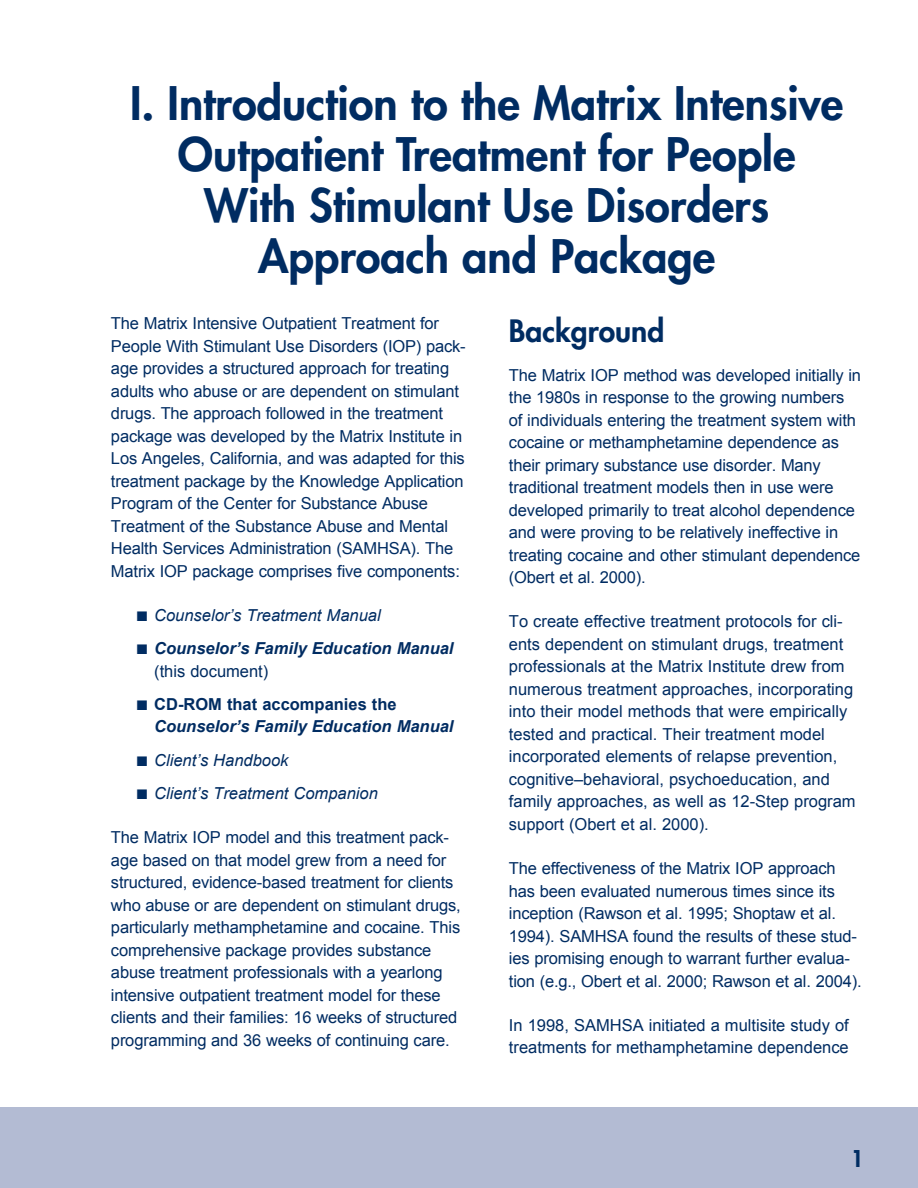
<style>
.page{position:relative;width:918px;height:1188px;background:#fff}
.page>*{position:absolute;margin:0;border:0;box-sizing:border-box;transform-origin:0 0}
.t1{font:800 45px/51px "Futura Std";color:#002c62;text-align:center}
.t2{font:800 30px "Futura Std";color:#002c62}
.t3{font:800 22.5px "Futura Std";color:#002c62}
.t4{font:16.5px/22.5px "Arial";letter-spacing:-.01em;color:#002c62}
.t5{font:italic 700 16.5px/22.5px "Arial";color:#002c62}
.t6{font:italic 16.5px "Arial";color:#002c62}
.s1{font-family:"Times New Roman";font-style:normal;font-size:21px}
.s2{font-family:"Times New Roman";font-weight:400;font-style:normal;font-size:21px}
.s3{font-weight:400;font-style:normal}
.s4{font-style:normal}
</style>
<div class="page">
<div style="left:0;top:1107px;width:918px;height:81px;background:#b3bbd3"></div>
<h1 class="t1" style="left:130px;top:78px;width:715px">I. Introduction to the Matrix Intensive<br>Outpatient Treatment for People<br>With Stimulant Use Disorders<br>Approach and Package</h1>
<p class="t4" style="left:111px;top:312px;width:356px">The Matrix Intensive Outpatient Treatment for People With Stimulant Use Disorders (IOP) pack&shy;age provides a structured approach for treating adults who abuse or are dependent on stimulant drugs. The approach followed in the treatment package was developed by the Matrix Institute in Los Angeles, California, and was adapted for this treatment package by the Knowledge Application Program of the Center for Substance Abuse Treatment of the Substance Abuse and Mental Health Services Administration (SAMHSA). The Matrix IOP package comprises five components:</p>
<p class="t6" style="left:136px;top:604px;width:246px"><span class="s1">■</span> Counselor’s Treatment Manual</p>
<p class="t5" style="left:154px;top:638px;width:301px;text-indent:-18px"><span class="s2">■</span> Counselor’s Family Education Manual <span class="s3">(this document)</span></p>
<p class="t5" style="left:154px;top:693px;width:301px;text-indent:-18px"><span class="s2">■</span> <span class="s4">CD-ROM that accompanies the<br></span>Counselor’s Family Education Manual</p>
<p class="t6" style="left:136px;top:749px;width:154px"><span class="s1">■</span> Client’s Handbook</p>
<p class="t6" style="left:136px;top:783px;width:244px"><span class="s1">■</span> Client’s Treatment Companion</p>
<p class="t4" style="left:111px;top:826px;width:351px">The Matrix IOP model and this treatment pack&shy;age based on that model grew from a need for structured, evidence-based treatment for clients who abuse or are dependent on stimulant drugs, particularly methamphetamine and cocaine. This comprehensive package provides substance abuse treatment professionals with a yearlong intensive outpatient treatment model for these clients and their families: 16 weeks of structured programming and 36 weeks of continuing care.</p>
<h2 class="t2" style="left:509px;top:312px;width:157px">Background</h2>
<p class="t4" style="left:509px;top:364px;width:354px">The Matrix IOP method was developed initially in the 1980s in response to the growing numbers of individuals entering the treatment system with cocaine or methamphetamine dependence as their primary substance use disorder. Many traditional treatment models then in use were developed primarily to treat alcohol dependence and were proving to be relatively ineffective in treating cocaine and other stimulant dependence (Obert et al. 2000).</p>
<p class="t4" style="left:509px;top:610px;width:348px">To create effective treatment protocols for cli&shy;ents dependent on stimulant drugs, treatment professionals at the Matrix Institute drew from numerous treatment approaches, incorporating into their model methods that were empirically tested and practical. Their treatment model incorporated elements of relapse prevention, cognitive–behavioral, psychoeducation, and family approaches, as well as 12-Step program support (Obert et al. 2000).</p>
<p class="t4" style="left:509px;top:857px;width:354px">The effectiveness of the Matrix IOP approach has been evaluated numerous times since its inception (Rawson et al. 1995; Shoptaw et al.<br>1994). SAMHSA found the results of these stud&shy;ies promising enough to warrant further evalua&shy;tion (e.g., Obert et al. 2000; Rawson et al. 2004).</p>
<p class="t4" style="left:509px;top:1014px;width:341px">In 1998, SAMHSA initiated a multisite study of treatments for methamphetamine dependence</p>
<h3 class="t3" style="left:851px;top:1144px;width:15px">1</h3>
</div>
